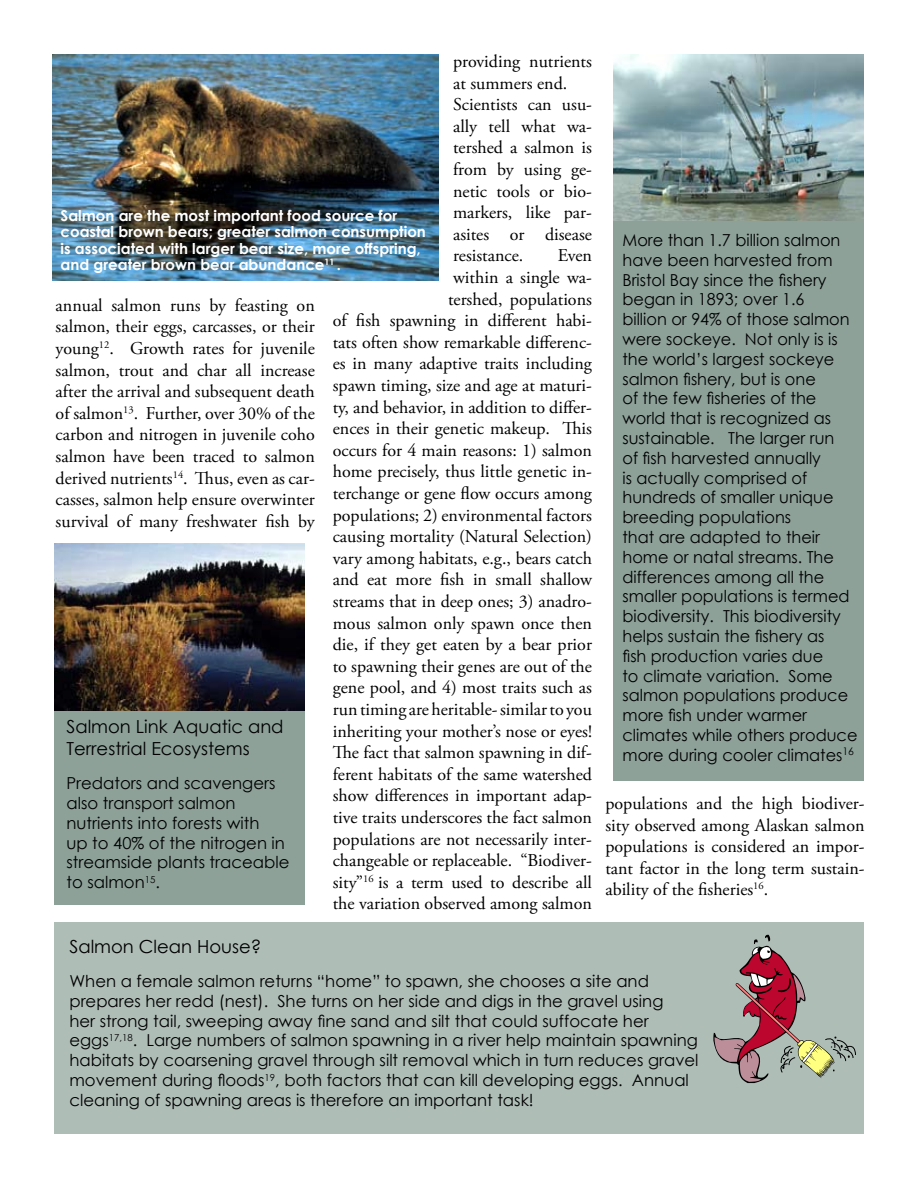
<style>
.page{position:relative;width:918px;height:1188px;background:#fff}
.page>*{position:absolute;margin:0;border:0;box-sizing:border-box;transform-origin:0 0}
.t1{font:18px/21.6px "Adobe Garamond Pro";color:#000;text-align:justify}
.t2{font:18px/21.6px "Century Gothic";color:#000}
.t3{font:16.5px/19.8px "Century Gothic";color:#000}
.t4{font:700 15px/16.5px "Century Gothic";color:#fff}
</style>
<div class="page">
<div style="left:614px;top:54px;width:250px;height:726px;background:#8da199"></div>
<div style="left:54px;top:922px;width:810px;height:212px;background:#afbdb7"></div>
<div style="left:54px;top:543px;width:250px;height:362px;background:#8da199"></div>
<img style="left:54px;top:543px;width:250px;height:167px">
<svg style="left:713px;top:935px;width:143px;height:148px"></svg>
<img style="left:52px;top:54px;width:386px;height:226px">
<img style="left:614px;top:54px;width:250px;height:166px">
<p class="t1" style="left:453px;top:51px;width:140px;text-align:left">providing nutrients at summers end.<br>Scientists can usu&shy;ally tell what wa&shy;tershed a salmon is from by using ge&shy;netic tools or bio&shy;markers, like par&shy;asites or disease resistance.</p>
<p class="t4" style="left:61px;top:206px;width:367px">Salmon are the most important food source for coastal brown bears; greater salmon consumption is associated with larger bear size, more offspring, and greater brown bear abundance<sup>11</sup> .</p>
<p class="t1" style="left:333px;top:246px;width:261px;text-align:right">Even<br>within a single wa-<br>tershed, populations<br>of fish spawning in different habi&shy;tats often show remarkable differenc&shy;es in many adaptive traits including spawn timing, size and age at maturi&shy;ty, and behavior, in addition to differ&shy;ences in their genetic makeup. This occurs for 4 main reasons: 1) salmon home precisely, thus little genetic in&shy;terchange or gene flow occurs among populations; 2) environmental factors causing mortality (Natural Selection) vary among habitats, e.g., bears catch and eat more fish in small shallow streams that in deep ones; 3) anadro&shy;mous salmon only spawn once then die, if they get eaten by a bear prior to spawning their genes are out of the gene pool, and 4) most traits such as run timing are heritable- similar to you inheriting your mother’s nose or eyes!<br>The fact that salmon spawning in dif&shy;ferent habitats of the same watershed show differences in important adap&shy;tive traits underscores the fact salmon populations are not necessarily inter&shy;changeable or replaceable. “Biodiver&shy;sity”<sup>16</sup> is a term used to describe all the variation observed among salmon</p>
<p class="t1" style="left:56px;top:295px;width:261px">annual salmon runs by feasting on salmon, their eggs, carcasses, or their young<sup>12</sup>. Growth rates for juvenile salmon, trout and char all increase after the arrival and subsequent death of salmon<sup>13</sup>. Further, over 30% of the carbon and nitrogen in juvenile coho salmon have been traced to salmon derived nutrients<sup>14</sup>. Thus, even as car&shy;casses, salmon help ensure overwinter survival of many freshwater fish by</p>
<p class="t2" style="left:66px;top:716px;width:219px">Salmon Link Aquatic and<br>Terrestrial Ecosystems</p>
<p class="t3" style="left:66px;top:773px;width:224px">Predators and scavengers also transport salmon nutrients into forests with<br>up to 40% of the nitrogen in streamside plants traceable to salmon<sup>15</sup>.</p>
<p class="t3" style="left:622px;top:230px;width:237px">More than 1.7 billion salmon have been harvested from<br>Bristol Bay since the fishery began in 1893; over 1.6<br>billion or 94% of those salmon were sockeye. Not only is is the world’s largest sockeye salmon fishery, but is one<br>of the few fisheries of the world that is recognized as sustainable. The larger run<br>of fish harvested annually<br>is actually comprised of hundreds of smaller unique breeding populations<br>that are adapted to their home or natal streams. The differences among all the smaller populations is termed biodiversity. This biodiversity helps sustain the fishery as<br>fish production varies due<br>to climate variation. Some salmon populations produce more fish under warmer climates while others produce more during cooler climates<sup>16</sup></p>
<p class="t1" style="left:605px;top:793px;width:261px">populations and the high biodiver&shy;sity observed among Alaskan salmon populations is considered an impor&shy;tant factor in the long term sustain&shy;ability of the fisheries<sup>16</sup>.</p>
<p class="t2" style="left:69px;top:935px;width:194px">Salmon Clean House?</p>
<p class="t3" style="left:69px;top:971px;width:631px">When a female salmon returns “home” to spawn, she chooses a site and prepares her redd (nest). She turns on her side and digs in the gravel using<br>her strong tail, sweeping away fine sand and silt that could suffocate her eggs<sup>17,18</sup>. Large numbers of salmon spawning in a river help maintain spawning habitats by coarsening gravel through silt removal which in turn reduces gravel movement during floods<sup>19</sup>, both factors that can kill developing eggs. Annual cleaning of spawning areas is therefore an important task!</p>
</div>
